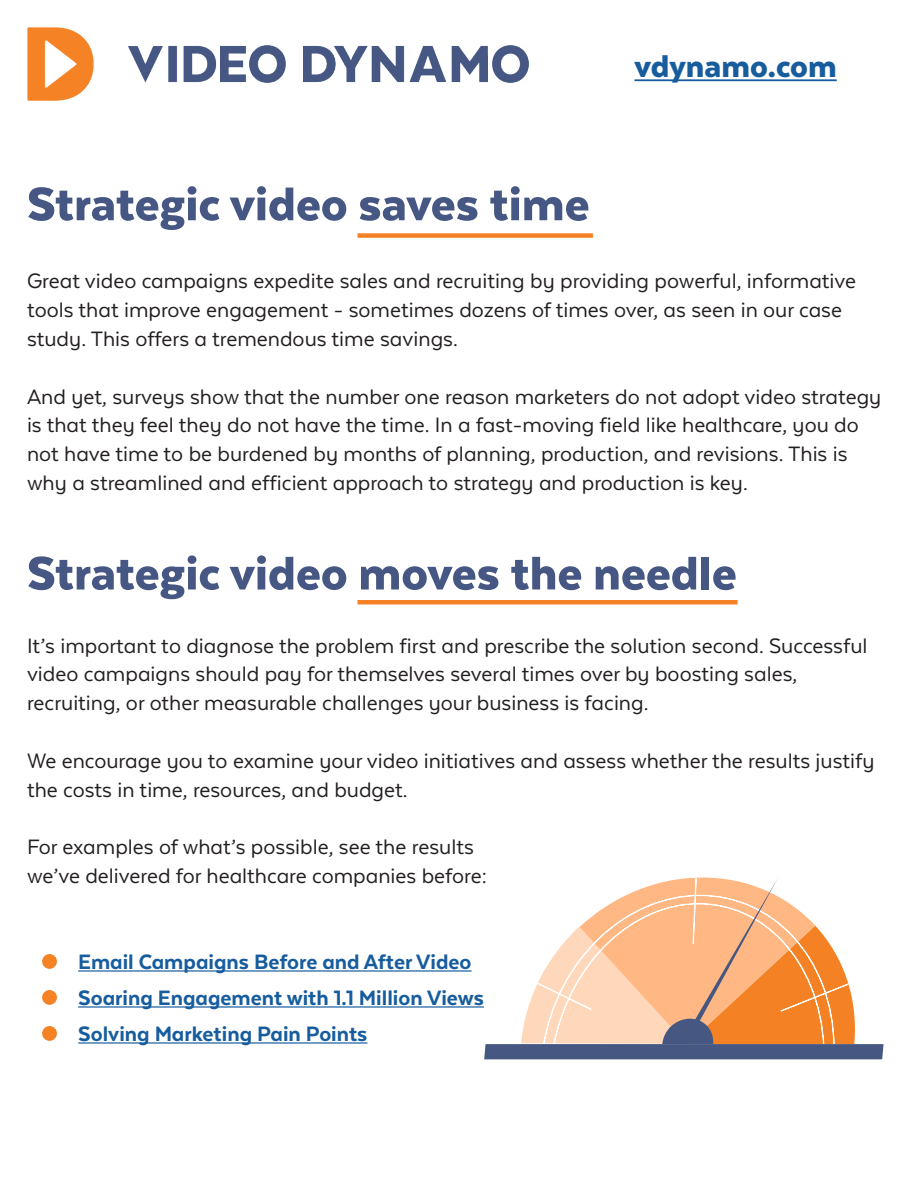
<style>
.page{position:relative;width:918px;height:1188px;background:#fff}
.page>*{position:absolute;margin:0;border:0;box-sizing:border-box;transform-origin:0 0}
.t1{font:900 54px "Texta";color:#465783}
.t2{font:900 36px "Texta";color:#175d9e}
.t3{font:24px/28.8px "Texta Alt";color:#231f20}
.t4{font:800 24px "Texta Alt";color:#175d9e}
</style>
<div class="page">
<img style="left:27px;top:27px;width:501px;height:73px">
<hr style="left:634px;top:79px;width:203px;height:2px;background:#175d9e">
<svg style="left:484px;top:877px;width:400px;height:182px"></svg>
<div style="left:357px;top:233px;width:236px;height:5px;background:#f58325"></div>
<hr style="left:357px;top:600px;width:381px;height:4px;background:#f58325">
<div style="left:42px;top:954px;width:15px;height:15px;background:#f58325;border-radius:50%"></div>
<div style="left:42px;top:990px;width:15px;height:15px;background:#f58325;border-radius:50%"></div>
<div style="left:42px;top:1026px;width:15px;height:15px;background:#f58325;border-radius:50%"></div>
<hr style="left:78px;top:970px;width:394px;height:2px;background:#175d9e">
<hr style="left:78px;top:1006px;width:406px;height:2px;background:#175d9e">
<hr style="left:78px;top:1042px;width:289px;height:2px;background:#175d9e">
<p class="t1" style="left:27px;top:176px;width:564px">Strategic video saves time</p>
<p class="t2" style="left:634px;top:47px;width:204px">vdynamo.com</p>
<p class="t3" style="left:27px;top:267px;width:831px">Great video campaigns expedite sales and recruiting by providing powerful, informative tools that improve engagement - sometimes dozens of times over, as seen in our case study. This offers a tremendous time savings.</p>
<p class="t3" style="left:27px;top:382px;width:856px">And yet, surveys show that the number one reason marketers do not adopt video strategy is that they feel they do not have the time. In a fast-moving field like healthcare, you do not have time to be burdened by months of planning, production, and revisions. This is why a streamlined and efficient approach to strategy and production is key.</p>
<p class="t1" style="left:27px;top:545px;width:711px">Strategic video moves the needle</p>
<p class="t3" style="left:27px;top:631px;width:842px">It’s important to diagnose the problem first and prescribe the solution second. Successful video campaigns should pay for themselves several times over by boosting sales, recruiting, or other measurable challenges your business is facing.</p>
<p class="t3" style="left:27px;top:746px;width:849px">We encourage you to examine your video initiatives and assess whether the results justify the costs in time, resources, and budget.</p>
<p class="t3" style="left:27px;top:832px;width:461px">For examples of what’s possible, see the results we’ve delivered for healthcare companies before:</p>
<p class="t4" style="left:78px;top:949px;width:395px">Email Campaigns Before and After Video</p>
<p class="t4" style="left:78px;top:985px;width:407px">Soaring Engagement with 1.1 Million Views</p>
<p class="t4" style="left:78px;top:1021px;width:291px">Solving Marketing Pain Points</p>
</div>
